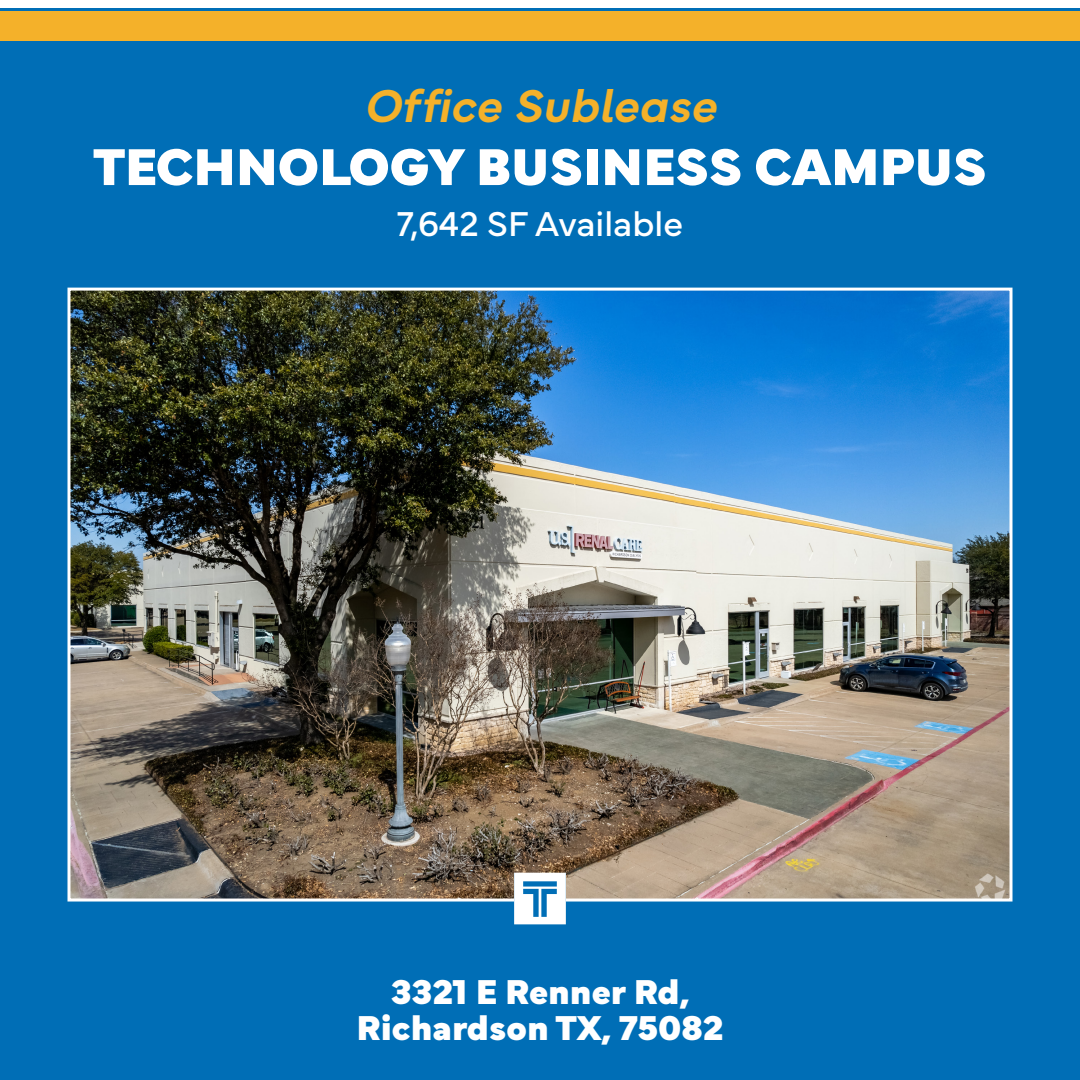
<style>
.page{position:relative;width:1080px;height:1080px;background:#006eb6}
.page>*{position:absolute;margin:0;border:0;box-sizing:border-box;transform-origin:0 0}
.t1{font:900 54px "Mundial";color:#fff}
.t2{font:italic 600 48px "Mundial";color:#f4b12a}
.t3{font:900 36px "Mundial";color:#fff}
.t4{font:36px "Mundial";color:#fff}
</style>
<div class="page">
<div style="left:0;top:11px;width:1080px;height:29px;background:#f4b12a"></div>
<div style="left:0;top:0;width:1080px;height:7px;background:#fff"></div>
<img style="left:67px;top:287px;width:946px;height:615px">
<svg style="left:514px;top:873px;width:52px;height:51px"></svg>
<p class="t2" style="left:364px;top:68px;width:354px">Office Sublease</p>
<p class="t1" style="left:94px;top:125px;width:894px">TECHNOLOGY BUSINESS CAMPUS</p>
<p class="t4" style="left:397px;top:196px;width:288px">7,642 SF Available</p>
<p class="t3" style="left:391px;top:963px;width:301px">3321 E Renner Rd,</p>
<p class="t3" style="left:357px;top:999px;width:368px">Richardson TX, 75082</p>
</div>
